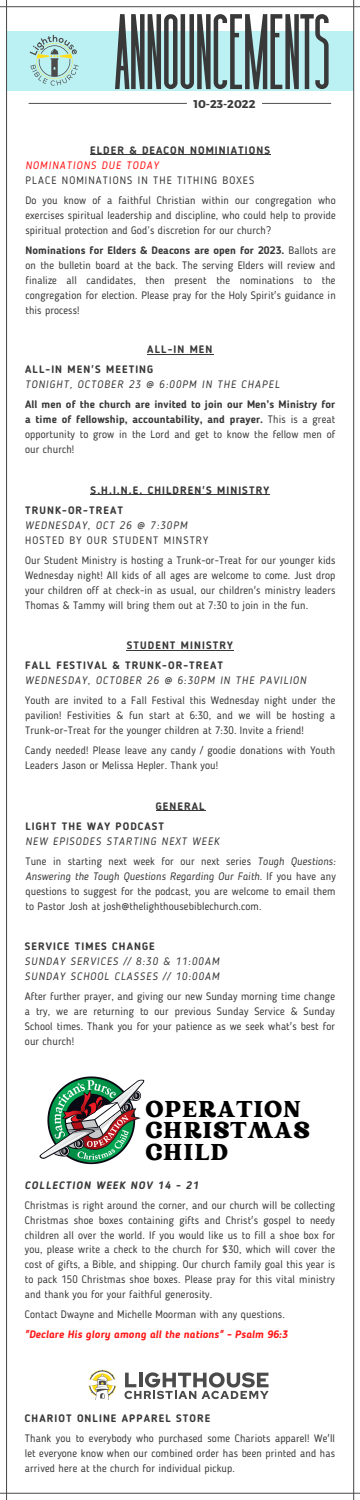
<style>
.page{position:relative;width:360px;height:1500px;background:#fff}
.page>*{position:absolute;margin:0;border:0;box-sizing:border-box;transform-origin:0 0}
.t1{font:500 condensed 62.4px "Sansterdam";color:#393939}
.t2{font:22.92px/21.4px "Rundeck";color:#000}
.t3{font:700 11.24px "Montserrat";color:#393939}
.t4{font:10.76px/15px "Blogger Sans";letter-spacing:.01em;color:#393939;text-align:justify}
.t5{font:700 10.76px/20.1px "Blogger Sans";letter-spacing:.1em;color:#393939}
.t6{font:italic 10.76px/15px "Blogger Sans";letter-spacing:.1em;color:#393939}
.t7{font:italic 700 10.76px "Blogger Sans";letter-spacing:.01em;color:#ff1616}
.t8{font:italic 700 10.76px "Blogger Sans";letter-spacing:.1em;color:#393939}
.t9{font:italic 10.76px "Blogger Sans";letter-spacing:.1em;color:#ff1616}
.s1{font-weight:700}
.s2{font-weight:400}
.s3{font-style:normal}
.s4{font-style:italic}
</style>
<div class="page">
<div style="left:6px;top:31px;width:347px;height:59px;background:#bcf1f4"></div>
<svg style="left:30px;top:35px;width:49px;height:51px"></svg>
<hr style="left:29px;top:103px;width:158px;height:1px;background:#4b4b4b">
<hr style="left:262px;top:103px;width:69px;height:1px;background:#4b4b4b">
<hr style="left:0;top:1493px;width:360px;height:1px;background:#4b4b4b">
<hr style="left:0;top:6px;width:360px;height:1px;background:#4b4b4b">
<svg style="left:88px;top:1370px;width:28px;height:30px"></svg>
<svg style="left:125px;top:1372px;width:144px;height:27px"></svg>
<hr style="left:6px;top:0;width:1px;height:1500px;background:#4b4b4b">
<hr style="left:353px;top:0;width:1px;height:1500px;background:#4b4b4b">
<hr style="left:127px;top:650px;width:107px;height:1px;background:#393939">
<svg style="left:39px;top:1076px;width:106px;height:88px"></svg>
<hr style="left:147px;top:354px;width:66px;height:1px;background:#393939">
<hr style="left:90px;top:154px;width:181px;height:1px;background:#393939">
<hr style="left:91px;top:494px;width:179px;height:1px;background:#393939">
<hr style="left:156px;top:810px;width:50px;height:1px;background:#393939">
<h1 class="t1" style="left:115px;top:14px;width:217px">ANNOUNCEMENTS</h1>
<p class="t3" style="left:193px;top:97px;width:64px">10-23-2022</p>
<p class="t5" style="left:90px;top:141px;width:181px">ELDER &amp; DEACON NOMINIATIONS</p>
<p class="t9" style="left:25px;top:160px;width:135px">NOMINATIONS DUE TODAY</p>
<p class="t4" style="left:25px;top:171px;width:312px;line-height:20.1px">PLACE NOMINATIONS IN THE TITHING BOXES<br>Do you know of a faithful Christian within our congregation who</p>
<p class="t4" style="left:25px;top:208px;width:312px">exercises spiritual leadership and discipline, who could help to provide spiritual protection and God’s discretion for our church?</p>
<p class="t4" style="left:25px;top:243px;width:312px"><span class="s1">Nominations for Elders &amp; Deacons are open for 2023.</span> Ballots are on the bulletin board at the back. The serving Elders will review and finalize all candidates, then present the nominations to the congregation for election. Please pray for the Holy Spirit's guidance in this process!</p>
<p class="t5" style="left:25px;top:340px;width:189px;text-indent:122px">ALL-IN MEN<br>ALL-IN MEN'S MEETING</p>
<p class="t6" style="left:25px;top:378px;width:256px">TONIGHT, OCTOBER 23 @ 6:00PM IN THE CHAPEL</p>
<p class="t5" style="left:25px;top:398px;width:312px;line-height:15px;text-align:justify">All men of the church are invited to join our Men’s Ministry for a time of fellowship, accountability, and prayer. <span class="s2">This is a great opportunity to grow in the Lord and get to know the fellow men of our church!</span></p>
<p class="t5" style="left:25px;top:481px;width:245px;text-indent:65px">S.H.I.N.E. CHILDREN'S MINISTRY<br>TRUNK-OR-TREAT</p>
<p class="t6" style="left:25px;top:518px;width:164px">WEDNESDAY, OCT 26 @ 7:30PM</p>
<p class="t4" style="left:25px;top:531px;width:312px;line-height:20.1px">HOSTED BY OUR STUDENT MINSTRY<br>Our Student Ministry is hosting a Trunk-or-Treat for our younger kids</p>
<p class="t4" style="left:25px;top:569px;width:312px">Wednesday night! All kids of all ages are welcome to come. Just drop your children off at check-in as usual, our children's ministry leaders Thomas &amp; Tammy will bring them out at 7:30 to join in the fun.</p>
<p class="t5" style="left:25px;top:636px;width:209px;text-indent:102px">STUDENT MINISTRY<br>FALL FESTIVAL &amp; TRUNK-OR-TREAT</p>
<p class="t6" style="left:25px;top:674px;width:283px">WEDNESDAY, OCTOBER 26 @ 6:30PM IN THE PAVILION</p>
<p class="t4" style="left:25px;top:694px;width:312px">Youth are invited to a Fall Festival this Wednesday night under the pavilion! Festivities &amp; fun start at 6:30, and we will be hosting a Trunk-or-Treat for the younger children at 7:30. Invite a friend!</p>
<p class="t4" style="left:25px;top:744px;width:312px">Candy needed! Please leave any candy / goodie donations with Youth<br>Leaders Jason or Melissa Hepler. Thank you!</p>
<p class="t5" style="left:25px;top:797px;width:181px;text-indent:130px">GENERAL<br>LIGHT THE WAY PODCAST</p>
<p class="t6" style="left:25px;top:832px;width:312px;line-height:20.1px">NEW EPISODES STARTING NEXT WEEK<br><span class="s3">Tune in starting next week for our next series</span> Tough Questions:</p>
<p class="t4" style="left:25px;top:870px;width:312px"><span class="s4">Answering the Tough Questions Regarding Our Faith</span>. If you have any questions to suggest for the podcast, you are welcome to email them to Pastor Josh at josh@thelighthousebiblechurch.com.</p>
<p class="t5" style="left:25px;top:937px;width:131px">SERVICE TIMES CHANGE</p>
<p class="t6" style="left:25px;top:955px;width:196px">SUNDAY SERVICES // 8:30 &amp; 11:00AM<br>SUNDAY SCHOOL CLASSES // 10:00AM</p>
<p class="t4" style="left:25px;top:990px;width:312px">After further prayer, and giving our new Sunday morning time change a try, we are returning to our previous Sunday Service &amp; Sunday School times. Thank you for your patience as we seek what's best for our church!</p>
<h2 class="t2" style="left:145px;top:1097px;width:166px">OPERATION<br>CHRISTMAS<br>CHILD</h2>
<p class="t8" style="left:25px;top:1180px;width:175px">COLLECTION WEEK NOV 14 - 21</p>
<p class="t4" style="left:25px;top:1198px;width:312px">Christmas is right around the corner, and our church will be collecting Christmas shoe boxes containing gifts and Christ's gospel to needy children all over the world. If you would like us to fill a shoe box for you, please write a check to the church for $30, which will cover the cost of gifts, a Bible, and shipping. Our church family goal this year is to pack 150 Christmas shoe boxes. Please pray for this vital ministry and thank you for your faithful generosity.</p>
<p class="t4" style="left:25px;top:1308px;width:262px">Contact Dwayne and Michelle Moorman with any questions.</p>
<p class="t7" style="left:25px;top:1330px;width:264px">"Declare His glory among all the nations" - Psalm 96:3</p>
<p class="t5" style="left:25px;top:1410px;width:187px">CHARIOT ONLINE APPAREL STORE</p>
<p class="t4" style="left:25px;top:1432px;width:312px">Thank you to everybody who purchased some Chariots apparel! We'll let everyone know when our combined order has been printed and has arrived here at the church for individual pickup.</p>
</div>
